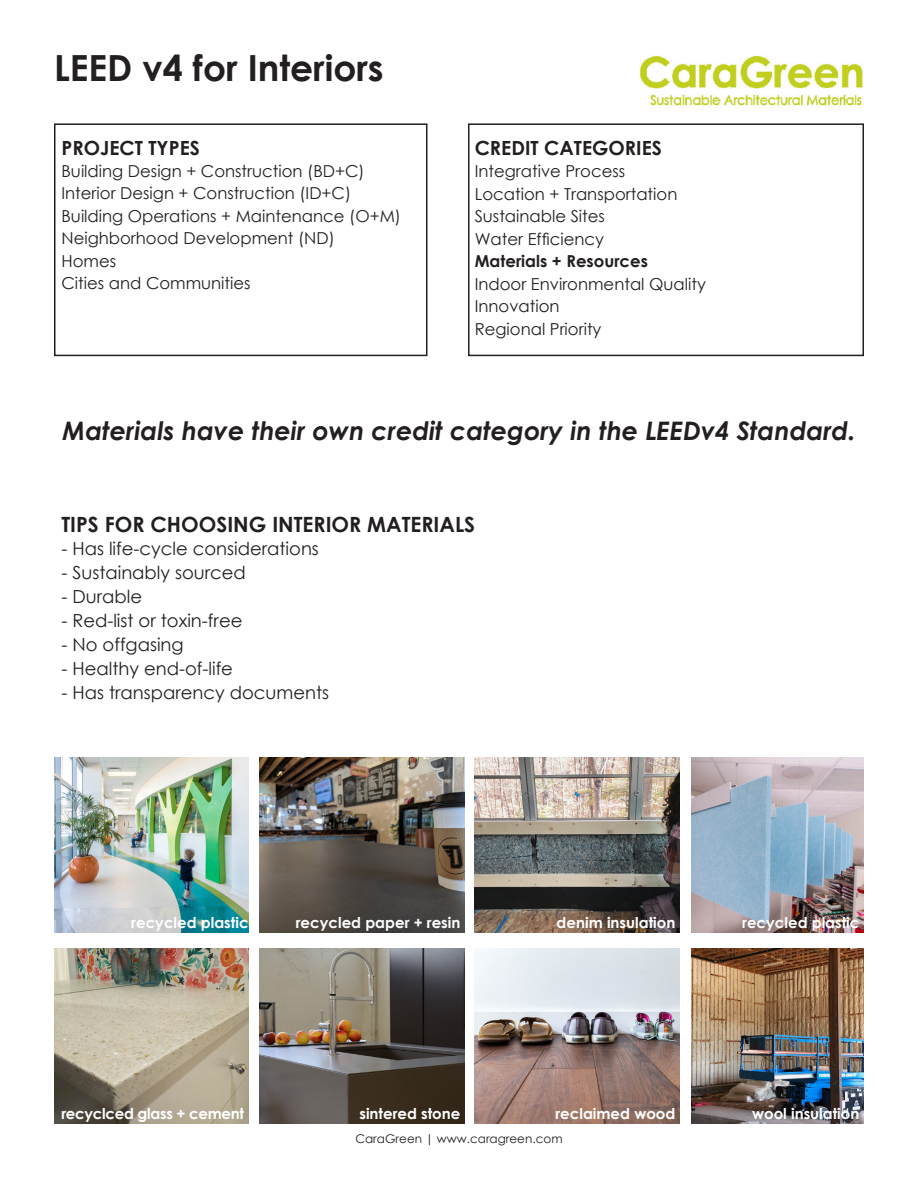
<style>
.page{position:relative;width:918px;height:1188px;background:#fff}
.page>*{position:absolute;margin:0;border:0;box-sizing:border-box;transform-origin:0 0}
.t1{font:700 36px "Century Gothic";color:#231f20}
.t2{font:italic 700 25.5px "Century Gothic";color:#231f20}
.t3{font:700 21px "Century Gothic";color:#231f20}
.t4{font:700 19.5px "Century Gothic";color:#231f20}
.t5{font:18px "Century Gothic";color:#231f20}
.t6{font:16.5px "Century Gothic";color:#231f20}
.t7{font:700 16.5px "Century Gothic";color:#231f20}
.t8{font:700 15px "Century Gothic";color:#fff}
.t9{font:700 15px "Century Gothic";letter-spacing:-.02em;color:#fff}
.t10{font:12px "Century Gothic";color:#231f20}
</style>
<div class="page">
<img style="left:640px;top:55px;width:223px;height:53px">
<img style="left:691px;top:949px;width:173px;height:174px">
<img style="left:475px;top:949px;width:205px;height:174px">
<img style="left:260px;top:949px;width:205px;height:174px">
<img style="left:54px;top:949px;width:195px;height:174px">
<img style="left:260px;top:758px;width:205px;height:174px">
<img style="left:55px;top:758px;width:194px;height:174px">
<div style="left:54px;top:123px;width:374px;height:233px;border:2px solid #231f20"></div>
<div style="left:468px;top:123px;width:396px;height:233px;border:2px solid #231f20"></div>
<img style="left:691px;top:758px;width:173px;height:174px">
<img style="left:475px;top:758px;width:205px;height:174px">
<p class="t1" style="left:54px;top:41px;width:331px">LEED v4 for Interiors</p>
<p class="t4" style="left:62px;top:133px;width:140px">PROJECT TYPES</p>
<p class="t6" style="left:62px;top:159px;width:305px">Building Design + Construction (BD+C)</p>
<p class="t6" style="left:62px;top:182px;width:291px">Interior Design + Construction (ID+C)</p>
<p class="t6" style="left:62px;top:204px;width:341px">Building Operations + Maintenance (O+M)</p>
<p class="t6" style="left:62px;top:227px;width:275px">Neighborhood Development (ND)</p>
<p class="t6" style="left:62px;top:249px;width:56px">Homes</p>
<p class="t6" style="left:62px;top:272px;width:191px">Cities and Communities</p>
<p class="t4" style="left:475px;top:133px;width:189px">CREDIT CATEGORIES</p>
<p class="t6" style="left:475px;top:160px;width:152px">Integrative Process</p>
<p class="t6" style="left:475px;top:182px;width:204px">Location + Transportation</p>
<p class="t6" style="left:475px;top:205px;width:132px">Sustainable Sites</p>
<p class="t6" style="left:475px;top:227px;width:131px">Water Efficiency</p>
<p class="t7" style="left:475px;top:249px;width:175px">Materials + Resources</p>
<p class="t6" style="left:475px;top:272px;width:233px">Indoor Environmental Quality</p>
<p class="t6" style="left:475px;top:295px;width:86px">Innovation</p>
<p class="t6" style="left:475px;top:317px;width:128px">Regional Priority</p>
<p class="t2" style="left:62px;top:411px;width:795px">Materials have their own credit category in the LEEDv4 Standard.</p>
<p class="t3" style="left:62px;top:508px;width:415px">TIPS FOR CHOOSING INTERIOR MATERIALS</p>
<p class="t5" style="left:62px;top:536px;width:259px">- Has life-cycle considerations</p>
<p class="t5" style="left:62px;top:560px;width:186px">- Sustainably sourced</p>
<p class="t5" style="left:62px;top:584px;width:82px">- Durable</p>
<p class="t5" style="left:62px;top:608px;width:182px">- Red-list or toxin-free</p>
<p class="t5" style="left:62px;top:632px;width:124px">- No offgasing</p>
<p class="t5" style="left:62px;top:656px;width:173px">- Healthy end-of-life</p>
<p class="t5" style="left:62px;top:680px;width:269px">- Has transparency documents</p>
<p class="t8" style="left:131px;top:911px;width:119px">recycled plastic</p>
<p class="t8" style="left:296px;top:911px;width:166px">recycled paper + resin</p>
<p class="t8" style="left:557px;top:911px;width:120px">denim insulation</p>
<p class="t8" style="left:742px;top:911px;width:119px">recycled plastic</p>
<p class="t9" style="left:61px;top:1103px;width:184px">recyclced glass + cement</p>
<p class="t8" style="left:359px;top:1103px;width:103px">sintered stone</p>
<p class="t8" style="left:555px;top:1103px;width:121px">reclaimed wood</p>
<p class="t8" style="left:752px;top:1103px;width:109px">wool insulation</p>
<p class="t10" style="left:355px;top:1130px;width:209px">CaraGreen | www.caragreen.com</p>
</div>
